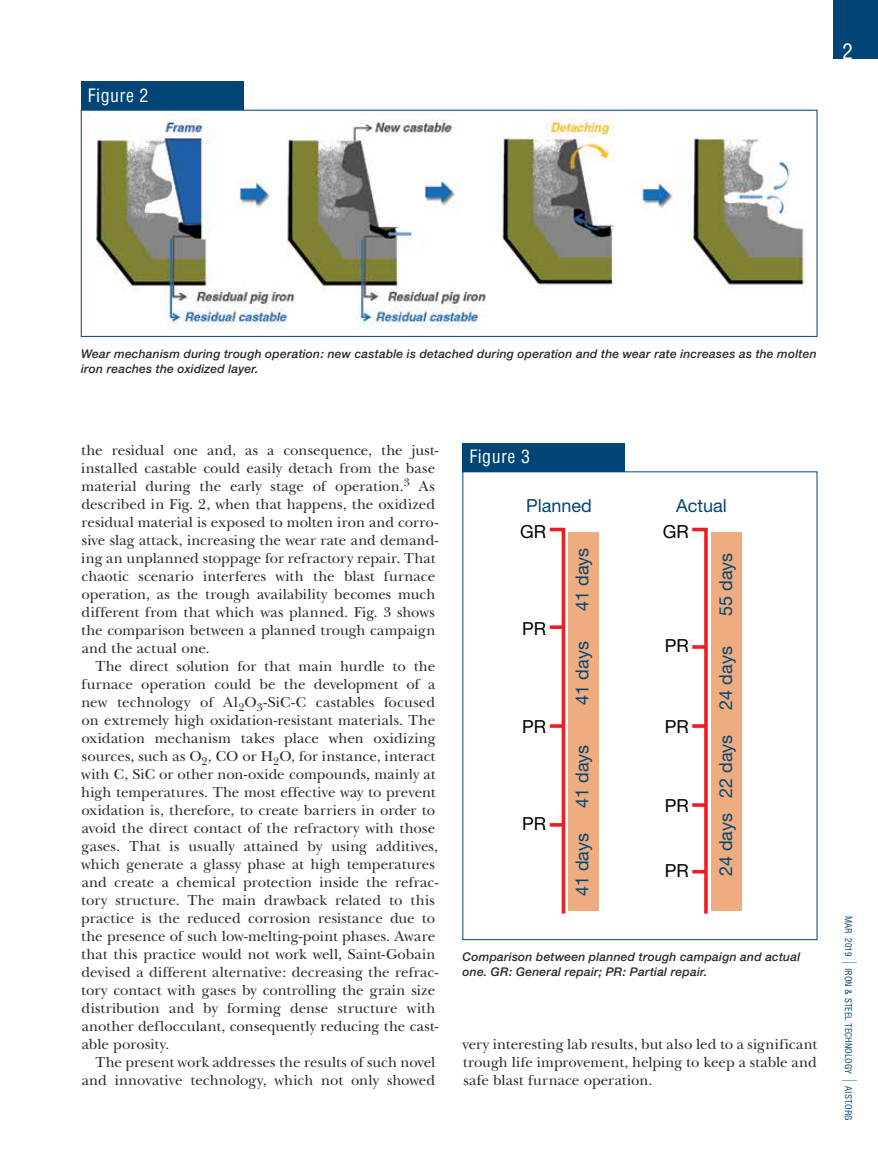
<style>
.page{position:relative;width:878px;height:1175px;background:#fff}
.page>*{position:absolute;margin:0;border:0;box-sizing:border-box;transform-origin:0 0}
.t1{font:condensed 21px "Helvetica";color:#fff}
.t2{font:18px "Helvetica Neue";color:#004575}
.t3{font:18px "Helvetica Neue";color:#000}
.t4{font:condensed 18px "Helvetica";letter-spacing:.025em;color:#fff}
.t5{font:15px/18px "New Baskerville";letter-spacing:.005em;color:#292829}
.t6{font:italic 500 12px/15px "Helvetica Neue";letter-spacing:.02em;color:#292829}
.t7{font:condensed 9px "Helvetica";color:#004575}
</style>
<div class="page">
<div style="left:832px;top:0;width:46px;height:58px;background:#004575"></div>
<div style="left:81px;top:81px;width:162px;height:30px;background:#004575"></div>
<img style="left:96px;top:112px;width:710px;height:215px">
<div style="left:462px;top:442px;width:162px;height:30px;background:#004575"></div>
<div style="left:568px;top:532px;width:30px;height:379px;background:#efac7f"></div>
<div style="left:711px;top:532px;width:31px;height:379px;background:#efac7f"></div>
<svg style="left:549px;top:527px;width:17px;height:387px"></svg>
<svg style="left:549px;top:625px;width:14px;height:4px"></svg>
<svg style="left:549px;top:724px;width:14px;height:4px"></svg>
<hr style="left:549px;top:823px;width:14px;height:3px;background:#ed1d24">
<svg style="left:692px;top:527px;width:16px;height:387px"></svg>
<svg style="left:692px;top:645px;width:14px;height:4px"></svg>
<svg style="left:692px;top:724px;width:14px;height:4px"></svg>
<hr style="left:692px;top:870px;width:14px;height:3px;background:#ed1d24">
<svg style="left:692px;top:803px;width:14px;height:4px"></svg>
<p class="t4" style="left:88px;top:84px;width:62px">Figure 2</p>
<h1 class="t1" style="left:842px;top:38px;width:12px">2</h1>
<p class="t6" style="left:81px;top:346px;width:737px">Wear mechanism during trough operation: new castable is detached during operation and the wear rate increases as the molten iron reaches the oxidized layer.</p>
<p class="t5" style="left:81px;top:441px;width:358px">the residual one and, as a consequence, the just&shy;installed castable could easily detach from the base material during the early stage of operation.<sup>3</sup> As described in Fig. 2, when that happens, the oxidized residual material is exposed to molten iron and corro&shy;sive slag attack, increasing the wear rate and demand&shy;ing an unplanned stoppage for refractory repair. That chaotic scenario interferes with the blast furnace operation, as the trough availability becomes much different from that which was planned. Fig. 3 shows the comparison between a planned trough campaign and the actual one.</p>
<p class="t5" style="left:81px;top:657px;width:358px;text-indent:14px">The direct solution for that main hurdle to the furnace operation could be the development of a new technology of Al<sub>2</sub>O<sub>3</sub>-SiC-C castables focused on extremely high oxidation-resistant materials. The oxidation mechanism takes place when oxidizing sources, such as O<sub>2</sub>, CO or H<sub>2</sub>O, for instance, interact with C, SiC or other non-oxide compounds, mainly at high temperatures. The most effective way to prevent oxidation is, therefore, to create barriers in order to avoid the direct contact of the refractory with those gases. That is usually attained by using additives, which generate a glassy phase at high temperatures and create a chemical protection inside the refrac&shy;tory structure. The main drawback related to this practice is the reduced corrosion resistance due to the presence of such low-melting-point phases. Aware that this practice would not work well, Saint-Gobain devised a different alternative: decreasing the refrac&shy;tory contact with gases by controlling the grain size distribution and by forming dense structure with another deflocculant, consequently reducing the cast&shy;able porosity.</p>
<p class="t5" style="left:82px;top:1053px;width:355px;text-align:right">The present work addresses the results of such novel and innovative technology, which not only showed</p>
<p class="t4" style="left:469px;top:445px;width:62px">Figure 3</p>
<p class="t2" style="left:526px;top:494px;width:67px">Planned</p>
<p class="t3" style="left:520px;top:521px;width:27px">GR</p>
<p class="t3" style="left:522px;top:618px;width:25px">PR</p>
<p class="t3" style="left:522px;top:715px;width:25px">PR</p>
<p class="t3" style="left:522px;top:812px;width:25px">PR</p>
<p class="t2" style="left:571px;top:611px;width:65px;rotate:-90deg">41 days</p>
<p class="t2" style="left:571px;top:704px;width:65px;rotate:-90deg">41 days</p>
<p class="t2" style="left:571px;top:808px;width:65px;rotate:-90deg">41 days</p>
<p class="t2" style="left:571px;top:896px;width:65px;rotate:-90deg">41 days</p>
<p class="t2" style="left:676px;top:494px;width:52px">Actual</p>
<p class="t3" style="left:662px;top:521px;width:27px">GR</p>
<p class="t3" style="left:664px;top:634px;width:25px">PR</p>
<p class="t3" style="left:664px;top:715px;width:25px">PR</p>
<p class="t3" style="left:664px;top:794px;width:25px">PR</p>
<p class="t3" style="left:664px;top:859px;width:25px">PR</p>
<p class="t2" style="left:714px;top:616px;width:65px;rotate:-90deg">55 days</p>
<p class="t2" style="left:714px;top:709px;width:65px;rotate:-90deg">24 days</p>
<p class="t2" style="left:714px;top:876px;width:143px;rotate:-90deg">24 days 22 days</p>
<p class="t6" style="left:462px;top:949px;width:339px">Comparison between planned trough campaign and actual one. GR: General repair; PR: Partial repair.</p>
<p class="t5" style="left:462px;top:1035px;width:356px;text-align:justify">very interesting lab results, but also led to a significant trough life improvement, helping to keep a stable and safe blast furnace operation.</p>
<p class="t7" style="left:854px;top:916px;width:42px;rotate:90deg">MAR 2019</p>
<p class="t7" style="left:854px;top:967px;width:108px;rotate:90deg">IRON &amp; STEEL TECHNOLOGY</p>
<p class="t7" style="left:854px;top:1086px;width:36px;rotate:90deg">AIST.ORG</p>
</div>
